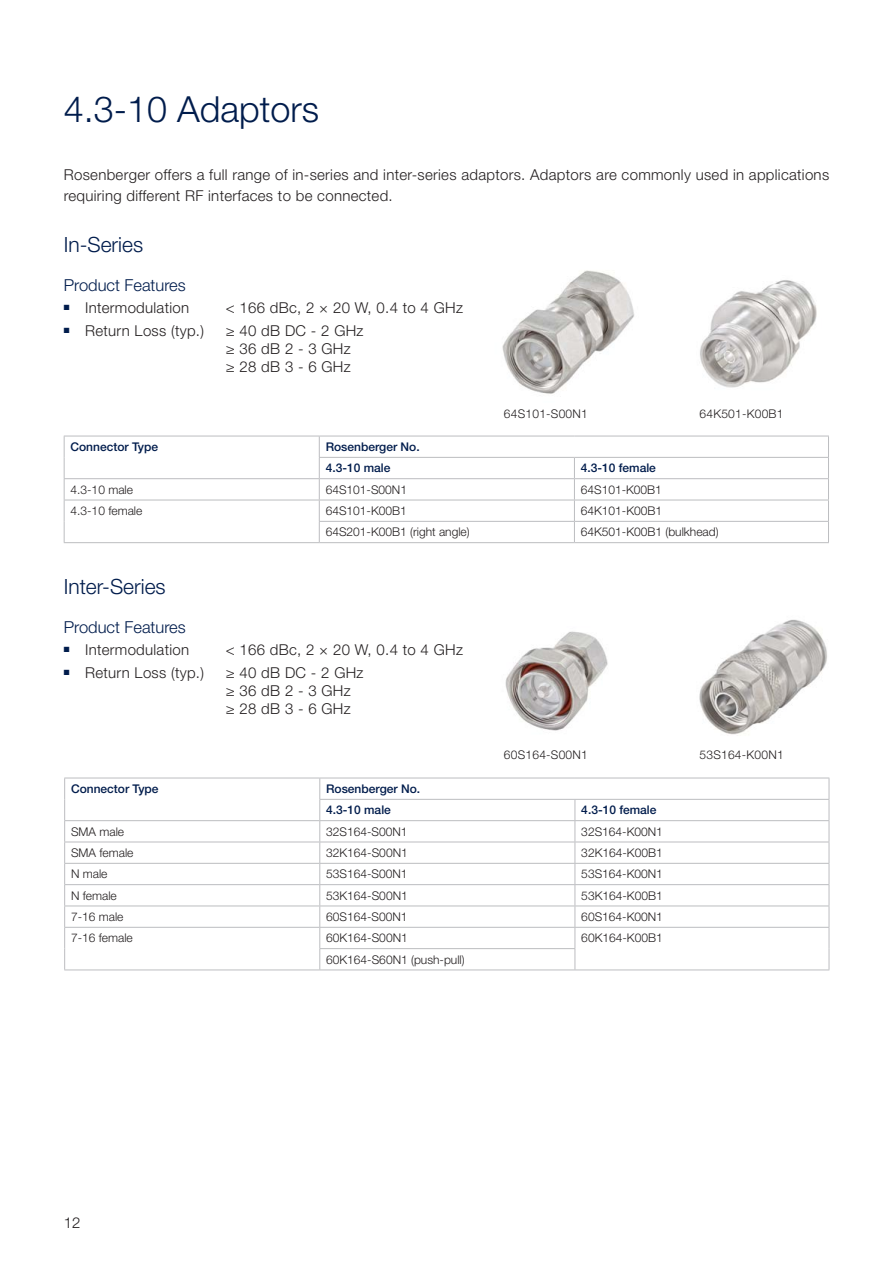
<style>
.page{position:relative;width:893px;height:1263px;background:#fff}
.page>*{position:absolute;margin:0;border:0;box-sizing:border-box;transform-origin:0 0}
.Ueberschrift_1_24_29{font:300 36px "Helvetica Neue LT Pro";color:#001c4c}
.Ueberschrift_2_14_17{font:300 21px "Helvetica Neue LT Pro";color:#001c4c}
.Ueberschrift_3_11_15{font:300 16.5px "Helvetica Neue LT Pro";color:#001c4c}
.Fließtext_10_14pt_LW{font:300 15px/18px "Helvetica Neue LT Pro";letter-spacing:.02em;color:#231f20}
.Tabellentext_8_10pt{font:300 12px "Helvetica Neue LT Pro";color:#231f20}
.Tabellenheader_8_10p{font:500 12px "Helvetica Neue LT Pro";color:#001c4c}
.Bildunterschrift_8_1{font:300 12px "Helvetica Neue LT Pro";letter-spacing:.02em;color:#231f20}
</style>
<div class="page">
<img style="left:699px;top:619px;width:128px;height:116px">
<img style="left:505px;top:631px;width:103px;height:100px">
<img style="left:700px;top:280px;width:117px;height:108px">
<img style="left:502px;top:270px;width:133px;height:124px">
<hr style="left:64px;top:436px;width:255px;height:1px;background:#bcbdc0">
<hr style="left:319px;top:436px;width:255px;height:1px;background:#bcbdc0">
<hr style="left:574px;top:436px;width:255px;height:1px;background:#bcbdc0">
<hr style="left:64px;top:478px;width:255px;height:1px;background:#bcbdc0">
<hr style="left:319px;top:478px;width:255px;height:1px;background:#bcbdc0">
<hr style="left:574px;top:478px;width:255px;height:1px;background:#bcbdc0">
<hr style="left:64px;top:500px;width:255px;height:1px;background:#bcbdc0">
<svg style="left:64px;top:436px;width:1px;height:106px"></svg>
<hr style="left:64px;top:542px;width:255px;height:1px;background:#bcbdc0">
<hr style="left:319px;top:500px;width:255px;height:1px;background:#bcbdc0">
<hr style="left:574px;top:500px;width:255px;height:1px;background:#bcbdc0">
<hr style="left:319px;top:521px;width:255px;height:1px;background:#bcbdc0">
<svg style="left:319px;top:436px;width:1px;height:106px"></svg>
<hr style="left:574px;top:521px;width:255px;height:1px;background:#bcbdc0">
<svg style="left:574px;top:458px;width:1px;height:84px"></svg>
<svg style="left:828px;top:436px;width:1px;height:106px"></svg>
<hr style="left:319px;top:542px;width:255px;height:1px;background:#bcbdc0">
<hr style="left:574px;top:542px;width:255px;height:1px;background:#bcbdc0">
<hr style="left:319px;top:457px;width:255px;height:1px;background:#bcbdc0">
<hr style="left:574px;top:457px;width:255px;height:1px;background:#bcbdc0">
<hr style="left:64px;top:778px;width:256px;height:1px;background:#bcbdc0">
<hr style="left:320px;top:778px;width:255px;height:1px;background:#bcbdc0">
<hr style="left:575px;top:778px;width:254px;height:1px;background:#bcbdc0">
<hr style="left:64px;top:820px;width:256px;height:1px;background:#bcbdc0">
<hr style="left:320px;top:820px;width:255px;height:1px;background:#bcbdc0">
<hr style="left:575px;top:820px;width:254px;height:1px;background:#bcbdc0">
<hr style="left:64px;top:842px;width:256px;height:1px;background:#bcbdc0">
<hr style="left:320px;top:842px;width:255px;height:1px;background:#bcbdc0">
<hr style="left:575px;top:842px;width:254px;height:1px;background:#bcbdc0">
<hr style="left:64px;top:863px;width:256px;height:1px;background:#bcbdc0">
<hr style="left:320px;top:863px;width:255px;height:1px;background:#bcbdc0">
<hr style="left:575px;top:863px;width:254px;height:1px;background:#bcbdc0">
<hr style="left:64px;top:884px;width:256px;height:1px;background:#bcbdc0">
<hr style="left:320px;top:884px;width:255px;height:1px;background:#bcbdc0">
<hr style="left:575px;top:884px;width:254px;height:1px;background:#bcbdc0">
<hr style="left:64px;top:905px;width:256px;height:1px;background:#bcbdc0">
<hr style="left:320px;top:905px;width:255px;height:1px;background:#bcbdc0">
<hr style="left:575px;top:905px;width:254px;height:1px;background:#bcbdc0">
<hr style="left:64px;top:927px;width:256px;height:1px;background:#bcbdc0">
<svg style="left:64px;top:778px;width:1px;height:191px"></svg>
<hr style="left:64px;top:969px;width:256px;height:1px;background:#bcbdc0">
<hr style="left:320px;top:927px;width:255px;height:1px;background:#bcbdc0">
<hr style="left:575px;top:927px;width:254px;height:1px;background:#bcbdc0">
<svg style="left:829px;top:778px;width:1px;height:191px"></svg>
<hr style="left:575px;top:969px;width:254px;height:1px;background:#bcbdc0">
<hr style="left:319px;top:948px;width:256px;height:1px;background:#bcbdc0">
<svg style="left:319px;top:778px;width:1px;height:191px"></svg>
<svg style="left:575px;top:800px;width:1px;height:169px"></svg>
<hr style="left:320px;top:969px;width:255px;height:1px;background:#bcbdc0">
<hr style="left:319px;top:799px;width:256px;height:1px;background:#bcbdc0">
<hr style="left:575px;top:799px;width:254px;height:1px;background:#bcbdc0">
<p class="Ueberschrift_1_24_29" style="left:64px;top:88px;width:257px">4.3-10 Adaptors</p>
<p class="Fließtext_10_14pt_LW" style="left:64px;top:163px;width:767px;line-height:21px">Rosenberger offers a full range of in-series and inter-series adaptors. Adaptors are commonly used in applications requiring different RF interfaces to be connected.</p>
<p class="Ueberschrift_2_14_17" style="left:64px;top:231px;width:81px">In-Series</p>
<p class="Ueberschrift_3_11_15" style="left:64px;top:275px;width:123px">Product Features</p>
<p class="Fließtext_10_14pt_LW" style="left:64px;top:299px;width:127px"><sup>■</sup> Intermodulation</p>
<p class="Fließtext_10_14pt_LW" style="left:226px;top:299px;width:239px">&lt; 166 dBc, 2 × 20 W, 0.4 to 4 GHz</p>
<p class="Fließtext_10_14pt_LW" style="left:64px;top:321px;width:142px"><sup>■</sup> Return Loss (typ.)</p>
<p class="Fließtext_10_14pt_LW" style="left:226px;top:321px;width:139px">≥ 40 dB DC - 2 GHz ≥ 36 dB 2 - 3 GHz<br>≥ 28 dB 3 - 6 GHz</p>
<p class="Bildunterschrift_8_1" style="left:504px;top:406px;width:86px">64S101-S00N1</p>
<p class="Bildunterschrift_8_1" style="left:699px;top:406px;width:86px">64K501-K00B1</p>
<p class="Tabellenheader_8_10p" style="left:71px;top:439px;width:89px">Connector Type</p>
<p class="Tabellenheader_8_10p" style="left:326px;top:439px;width:96px">Rosenberger No.</p>
<p class="Tabellenheader_8_10p" style="left:326px;top:461px;width:66px">4.3-10 male</p>
<p class="Tabellenheader_8_10p" style="left:581px;top:461px;width:77px">4.3-10 female</p>
<p class="Tabellentext_8_10pt" style="left:71px;top:482px;width:64px">4.3-10 male</p>
<p class="Tabellentext_8_10pt" style="left:326px;top:482px;width:83px">64S101-S00N1</p>
<p class="Tabellentext_8_10pt" style="left:581px;top:482px;width:83px">64S101-K00B1</p>
<p class="Tabellentext_8_10pt" style="left:71px;top:503px;width:73px">4.3-10 female</p>
<p class="Tabellentext_8_10pt" style="left:326px;top:503px;width:83px">64S101-K00B1</p>
<p class="Tabellentext_8_10pt" style="left:581px;top:503px;width:83px">64K101-K00B1</p>
<p class="Tabellentext_8_10pt" style="left:326px;top:525px;width:146px">64S201-K00B1 (right angle)</p>
<p class="Tabellentext_8_10pt" style="left:581px;top:525px;width:139px">64K501-K00B1 (bulkhead)</p>
<p class="Ueberschrift_2_14_17" style="left:64px;top:573px;width:103px">Inter-Series</p>
<p class="Ueberschrift_3_11_15" style="left:64px;top:617px;width:123px">Product Features</p>
<p class="Fließtext_10_14pt_LW" style="left:64px;top:641px;width:127px"><sup>■</sup> Intermodulation</p>
<p class="Fließtext_10_14pt_LW" style="left:226px;top:641px;width:239px">&lt; 166 dBc, 2 × 20 W, 0.4 to 4 GHz</p>
<p class="Fließtext_10_14pt_LW" style="left:64px;top:663px;width:142px"><sup>■</sup> Return Loss (typ.)</p>
<p class="Fließtext_10_14pt_LW" style="left:226px;top:663px;width:139px">≥ 40 dB DC - 2 GHz ≥ 36 dB 2 - 3 GHz<br>≥ 28 dB 3 - 6 GHz</p>
<p class="Bildunterschrift_8_1" style="left:504px;top:747px;width:86px">60S164-S00N1</p>
<p class="Tabellenheader_8_10p" style="left:71px;top:781px;width:89px">Connector Type</p>
<p class="Tabellenheader_8_10p" style="left:326px;top:781px;width:96px">Rosenberger No.</p>
<p class="Tabellenheader_8_10p" style="left:326px;top:803px;width:66px">4.3-10 male</p>
<p class="Tabellenheader_8_10p" style="left:581px;top:803px;width:77px">4.3-10 female</p>
<p class="Tabellentext_8_10pt" style="left:71px;top:824px;width:55px">SMA male</p>
<p class="Tabellentext_8_10pt" style="left:326px;top:824px;width:83px">32S164-S00N1</p>
<p class="Tabellentext_8_10pt" style="left:581px;top:824px;width:83px">32S164-K00N1</p>
<p class="Tabellentext_8_10pt" style="left:71px;top:845px;width:64px">SMA female</p>
<p class="Tabellentext_8_10pt" style="left:326px;top:845px;width:83px">32K164-S00N1</p>
<p class="Tabellentext_8_10pt" style="left:581px;top:845px;width:83px">32K164-K00B1</p>
<p class="Tabellentext_8_10pt" style="left:71px;top:867px;width:38px">N male</p>
<p class="Tabellentext_8_10pt" style="left:326px;top:867px;width:83px">53S164-S00N1</p>
<p class="Tabellentext_8_10pt" style="left:581px;top:867px;width:83px">53S164-K00N1</p>
<p class="Tabellentext_8_10pt" style="left:71px;top:888px;width:47px">N female</p>
<p class="Tabellentext_8_10pt" style="left:326px;top:888px;width:83px">53K164-S00N1</p>
<p class="Tabellentext_8_10pt" style="left:581px;top:888px;width:83px">53K164-K00B1</p>
<p class="Tabellentext_8_10pt" style="left:71px;top:909px;width:54px">7-16 male</p>
<p class="Tabellentext_8_10pt" style="left:326px;top:909px;width:83px">60S164-S00N1</p>
<p class="Tabellentext_8_10pt" style="left:581px;top:909px;width:83px">60S164-K00N1</p>
<p class="Tabellentext_8_10pt" style="left:71px;top:931px;width:63px">7-16 female</p>
<p class="Tabellentext_8_10pt" style="left:326px;top:931px;width:83px">60K164-S00N1</p>
<p class="Tabellentext_8_10pt" style="left:581px;top:931px;width:83px">60K164-K00B1</p>
<p class="Tabellentext_8_10pt" style="left:326px;top:952px;width:140px">60K164-S60N1 (push-pull)</p>
<p class="Bildunterschrift_8_1" style="left:699px;top:747px;width:86px">53S164-K00N1</p>
<p class="Fließtext_10_14pt_LW" style="left:64px;top:1213px;width:18px">12</p>
</div>
